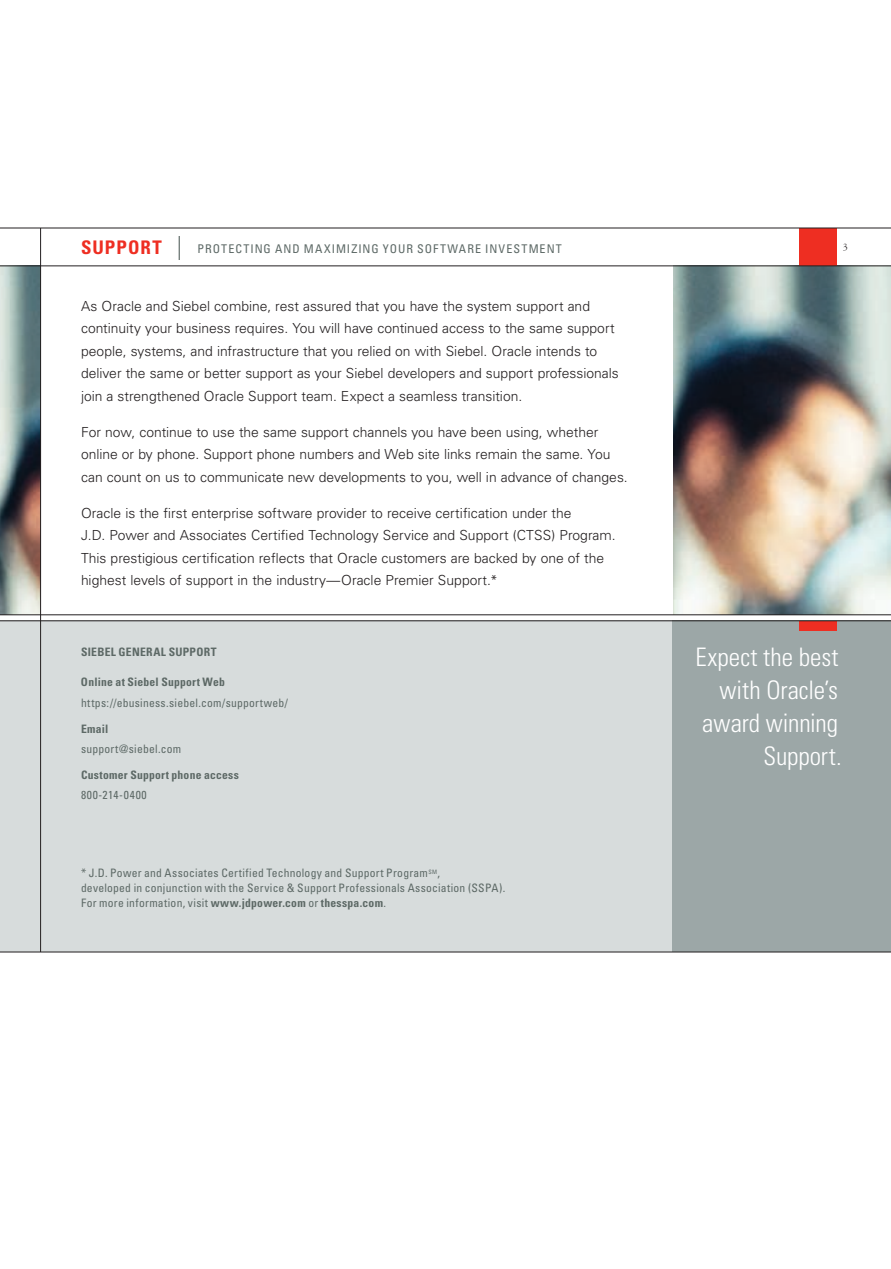
<style>
.page{position:relative;width:891px;height:1269px;background:#fff}
.page>*{position:absolute;margin:0;border:0;box-sizing:border-box;transform-origin:0 0}
.t1{font:300 condensed 25.5px/33px "Univers LT Std";color:#fff;text-align:right}
.t2{font:300 13.8px/22.5px "Univers LT Std";color:#231f20}
.t3{font:condensed 12px "Univers LT Std";letter-spacing:.085em;color:#5d6966}
.t4{font:condensed 11.7px/15px "Univers LT Std";letter-spacing:.02em;color:#5d6966}
.t5{font:700 condensed 11.7px "Univers LT Std";letter-spacing:.02em;color:#5d6966}
.t6{font:condensed 11.7px "Univers LT Std";letter-spacing:.065em;color:#5d6966}
.s1{font-weight:700;font-size:18.75px;color:#ee2e22}
.s2{font-weight:300;font-size:24px}
.s3{font-weight:700}
</style>
<div class="page">
<img style="left:0;top:267px;width:40px;height:348px">
<img style="left:673px;top:267px;width:218px;height:348px">
<div style="left:0;top:621px;width:891px;height:331px;background:#d7dcdc"></div>
<div style="left:673px;top:621px;width:218px;height:331px;background:#9ca7a7"></div>
<hr style="left:0;top:952px;width:891px;height:1px;background:#231f20">
<div style="left:799px;top:228px;width:38px;height:38px;background:#ee2e22"></div>
<hr style="left:0;top:228px;width:891px;height:1px;background:#231f20">
<hr style="left:0;top:266px;width:891px;height:1px;background:#231f20">
<hr style="left:40px;top:228px;width:1px;height:724px;background:#231f20">
<div style="left:799px;top:621px;width:38px;height:9px;background:#ee2e22"></div>
<hr style="left:0;top:615px;width:891px;height:1px;background:#231f20">
<hr style="left:0;top:621px;width:891px;height:1px;background:#231f20">
<p class="t3" style="left:81px;top:241px;width:482px"><span class="s1">Support</span> <span class="s2">|</span> PROTECTING AND MAXIMIZING YOUR SOFTWARE INVESTMENT</p>
<p class="t2" style="left:81px;top:294px;width:539px">As Oracle and Siebel combine, rest assured that you have the system support and continuity your business requires. You will have continued access to the same support people, systems, and infrastructure that you relied on with Siebel. Oracle intends to deliver the same or better support as your Siebel developers and support professionals join a strengthened Oracle Support team. Expect a seamless transition.</p>
<p class="t2" style="left:81px;top:420px;width:548px">For now, continue to use the same support channels you have been using, whether online or by phone. Support phone numbers and Web site links remain the same. You can count on us to communicate new developments to you, well in advance of changes.</p>
<p class="t2" style="left:81px;top:501px;width:536px">Oracle is the first enterprise software provider to receive certification under the<br>J.D. Power and Associates Certified Technology Service and Support (CTSS) Program.<br>This prestigious certification reflects that Oracle customers are backed by one of the highest levels of support in the industry—Oracle Premier Support.*</p>
<p class="t5" style="left:81px;top:645px;width:123px">SIEBEL GENERAL SUPPORT</p>
<p class="t5" style="left:81px;top:675px;width:145px">Online at Siebel Support Web</p>
<p class="t4" style="left:81px;top:695px;width:209px">https://ebusiness.siebel.com/supportweb/</p>
<p class="t5" style="left:81px;top:721px;width:29px">Email</p>
<p class="t4" style="left:81px;top:741px;width:102px">support@siebel.com</p>
<p class="t5" style="left:81px;top:767px;width:159px">Customer Support phone access</p>
<p class="t6" style="left:81px;top:788px;width:67px">800-214-0400</p>
<p class="t4" style="left:81px;top:865px;width:426px">* J.D. Power and Associates Certified Technology and Support Program<sup>SM</sup>,<br>developed in conjunction with the Service &amp; Support Professionals Association (SSPA).<br>For more information, visit <span class="s3">www.jdpower.com</span> or <span class="s3">thesspa.com</span>.</p>
<h1 class="t1" style="left:695px;top:641px;width:148px">Expect the best with Oracle’s award winning<br>Support.</h1>
</div>
